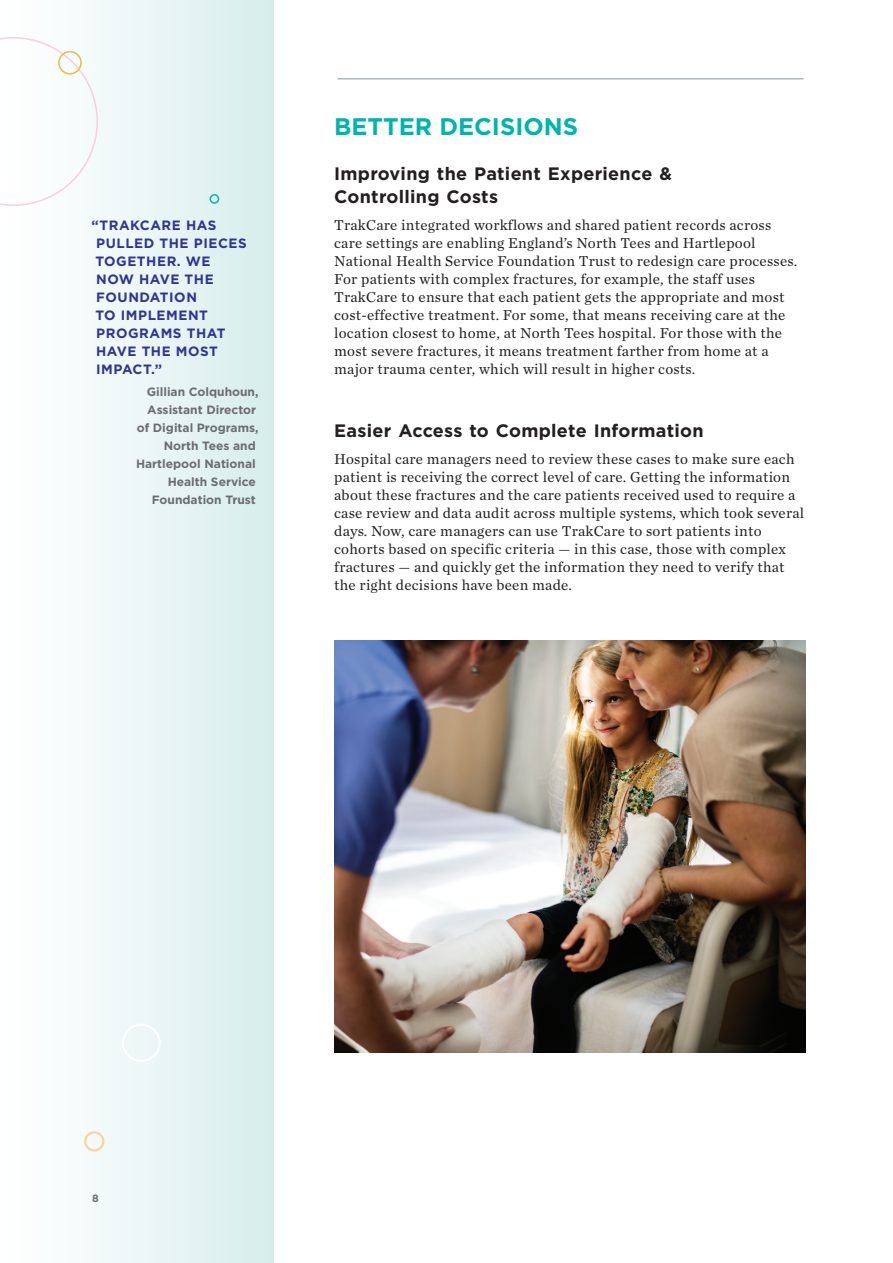
<style>
.page{position:relative;width:893px;height:1263px;background:#fff}
.page>*{position:absolute;margin:0;border:0;box-sizing:border-box;transform-origin:0 0}
.Section_Title_Gotham{font:700 24px "Gotham";color:#00b5ae}
.Body_Text_Chronicle{font:700 18px/22.5px "Gotham";letter-spacing:.015em;color:#231f20}
.Body_Text_Chronicle-2{font:15px/18px "Chronicle Text G1";letter-spacing:.015em;color:#231f20}
.Pull_Quote_Quotation{font:700 13.5px/18px "Gotham";letter-spacing:.04em;color:#303595}
.Attribution_Pull_Quo{font:700 12px/18px "Gotham";color:#6c6d70;text-align:right}
.MetaData_Page_Number{font:700 10.5px "Gotham";color:#6c6d70}
</style>
<div class="page">
<div style="left:0;top:0;width:273px;height:1263px;background:linear-gradient(to right,#fff,#d7eeec)"></div>
<div style="left:84px;top:1131px;width:20px;height:20px;border:2px solid #fdd29f;border-radius:50%"></div>
<div style="left:122px;top:1023px;width:39px;height:39px;border:2px solid #fff;border-radius:50%"></div>
<div style="left:210px;top:194px;width:9px;height:10px;border:2px solid #00b5ae;border-radius:50%"></div>
<svg style="left:0;top:37px;width:98px;height:169px"></svg>
<img style="left:334px;top:641px;width:471px;height:411px">
<hr style="left:338px;top:78px;width:466px;height:1px;background:#86939e">
<div style="left:58px;top:51px;width:24px;height:24px;border:2px solid #ebba48;border-radius:50%"></div>
<p class="Pull_Quote_Quotation" style="left:92px;top:216px;width:126px">“TRAKCARE HAS</p>
<p class="Pull_Quote_Quotation" style="left:95px;top:234px;width:153px">PULLED THE PIECES<br>TOGETHER. WE<br>NOW HAVE THE<br>FOUNDATION<br>TO IMPLEMENT<br>PROGRAMS THAT<br>HAVE THE MOST<br>IMPACT.”</p>
<p class="Attribution_Pull_Quo" style="left:136px;top:383px;width:124px">Gillian Colquhoun,<br>Assistant Director of Digital Programs,<br>North Tees and<br>Hartlepool National<br>Health Service<br>Foundation Trust</p>
<p class="Section_Title_Gotham" style="left:334px;top:111px;width:245px">BETTER DECISIONS</p>
<p class="Body_Text_Chronicle" style="left:334px;top:162px;width:339px">Improving the Patient Experience &amp;<br>Controlling Costs</p>
<p class="Body_Text_Chronicle-2" style="left:334px;top:215px;width:465px">TrakCare integrated workflows and shared patient records across care settings are enabling England’s North Tees and Hartlepool National Health Service Foundation Trust to redesign care processes.<br>For patients with complex fractures, for example, the staff uses TrakCare to ensure that each patient gets the appropriate and most cost-effective treatment. For some, that means receiving care at the location closest to home, at North Tees hospital. For those with the most severe fractures, it means treatment farther from home at a major trauma center, which will result in higher costs.</p>
<p class="Body_Text_Chronicle" style="left:334px;top:419px;width:371px">Easier Access to Complete Information</p>
<p class="Body_Text_Chronicle-2" style="left:334px;top:449px;width:471px">Hospital care managers need to review these cases to make sure each patient is receiving the correct level of care. Getting the information about these fractures and the care patients received used to require a case review and data audit across multiple systems, which took several days. Now, care managers can use TrakCare to sort patients into cohorts based on specific criteria — in this case, those with complex fractures — and quickly get the information they need to verify that the right decisions have been made.</p>
<p class="MetaData_Page_Number" style="left:92px;top:1191px;width:8px">8</p>
</div>
